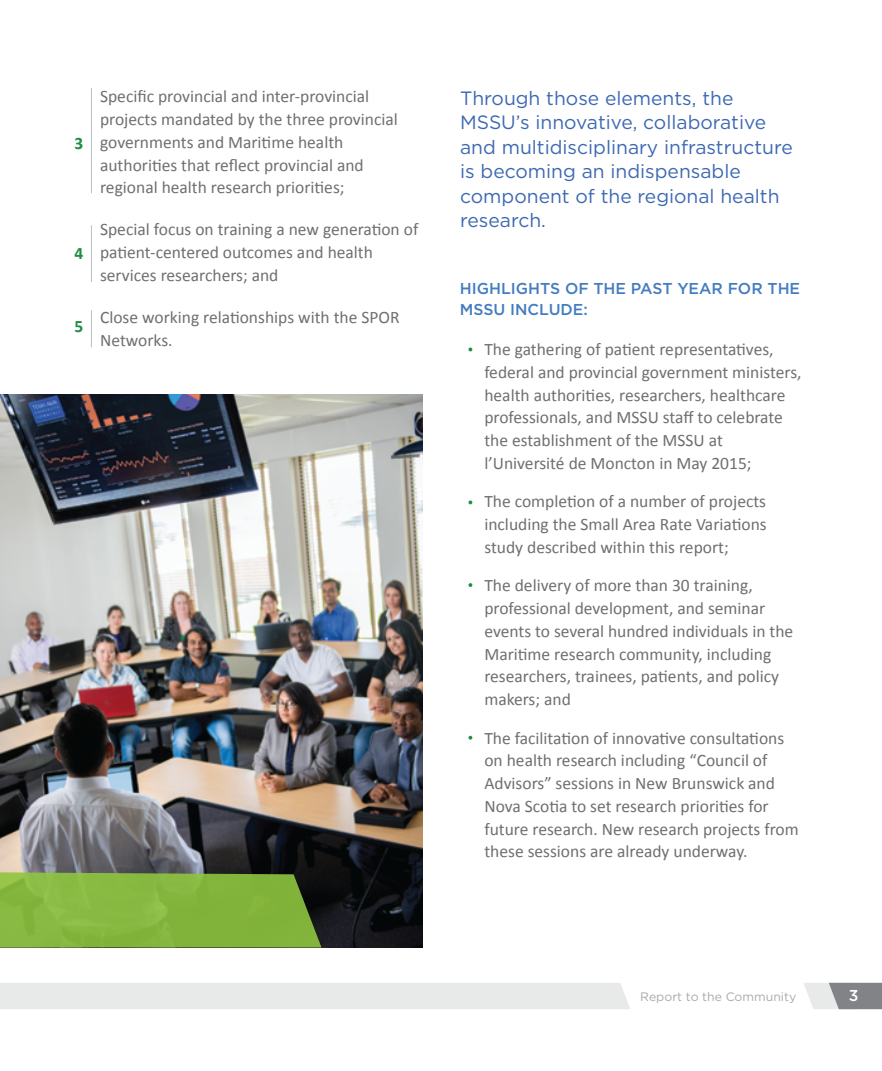
<style>
.page{position:relative;width:882px;height:1071px;background:#fff}
.page>*{position:absolute;margin:0;border:0;box-sizing:border-box;transform-origin:0 0}
.t1{font:19.25px/24.5px "Gotham";color:#3d69b2}
.t2{font:17.5px/22.8px "Calibri";color:#6e6f72}
.t3{font:700 17.5px "Calibri";color:#208e44}
.t4{font:500 15.75px/21px "Gotham";color:#437cbf}
.t5{font:500 15.75px "Gotham";color:#fff}
.t6{font:12.25px "Gotham";color:#a8aaad}
</style>
<div class="page">
<div style="left:0;top:983px;width:630px;height:26px;background:#e8e9e9"></div>
<svg style="left:804px;top:983px;width:78px;height:26px;background:#a9abad"></svg>
<hr style="left:91px;top:88px;width:1px;height:105px;background:#bdbec0">
<hr style="left:91px;top:225px;width:1px;height:57px;background:#bdbec0">
<hr style="left:91px;top:310px;width:1px;height:37px;background:#bdbec0">
<img style="left:0;top:395px;width:422px;height:553px">
<svg style="left:468px;top:348px;width:4px;height:3px"></svg>
<svg style="left:468px;top:500px;width:4px;height:4px"></svg>
<svg style="left:468px;top:583px;width:4px;height:4px"></svg>
<svg style="left:468px;top:736px;width:4px;height:4px"></svg>
<svg style="left:0;top:872px;width:322px;height:76px;background:#7dac3c"></svg>
<p class="t3" style="left:74px;top:132px;width:10px">3</p>
<p class="t3" style="left:74px;top:242px;width:10px">4</p>
<p class="t3" style="left:74px;top:315px;width:10px">5</p>
<p class="t2" style="left:100px;top:85px;width:299px">Specific provincial and inter-provincial projects mandated by the three provincial governments and Maritime health authorities that reflect provincial and regional health research priorities;</p>
<p class="t2" style="left:100px;top:218px;width:320px">Special focus on training a new generation of patient-centered outcomes and health services researchers; and</p>
<p class="t2" style="left:100px;top:306px;width:301px">Close working relationships with the SPOR<br>Networks.</p>
<p class="t1" style="left:460px;top:85px;width:334px">Through those elements, the<br>MSSU’s innovative, collaborative and multidisciplinary infrastructure is becoming an indispensable component of the regional health research.</p>
<p class="t4" style="left:460px;top:278px;width:342px">HIGHLIGHTS OF THE PAST YEAR FOR THE<br>MSSU INCLUDE:</p>
<p class="t2" style="left:484px;top:338px;width:319px">The gathering of patient representatives, federal and provincial government ministers, health authorities, researchers, healthcare professionals, and MSSU staff to celebrate the establishment of the MSSU at l’Université de Moncton in May 2015;</p>
<p class="t2" style="left:484px;top:490px;width:284px;text-align:justify">The completion of a number of projects including the Small Area Rate Variations study described within this report;</p>
<p class="t2" style="left:484px;top:574px;width:310px">The delivery of more than 30 training, professional development, and seminar events to several hundred individuals in the Maritime research community, including researchers, trainees, patients, and policy makers; and</p>
<p class="t2" style="left:484px;top:726px;width:316px">The facilitation of innovative consultations on health research including “Council of Advisors” sessions in New Brunswick and Nova Scotia to set research priorities for future research. New research projects from these sessions are already underway.</p>
<p class="t6" style="left:640px;top:988px;width:158px">Report to the Community</p>
<p class="t5" style="left:849px;top:985px;width:11px">3</p>
</div>
